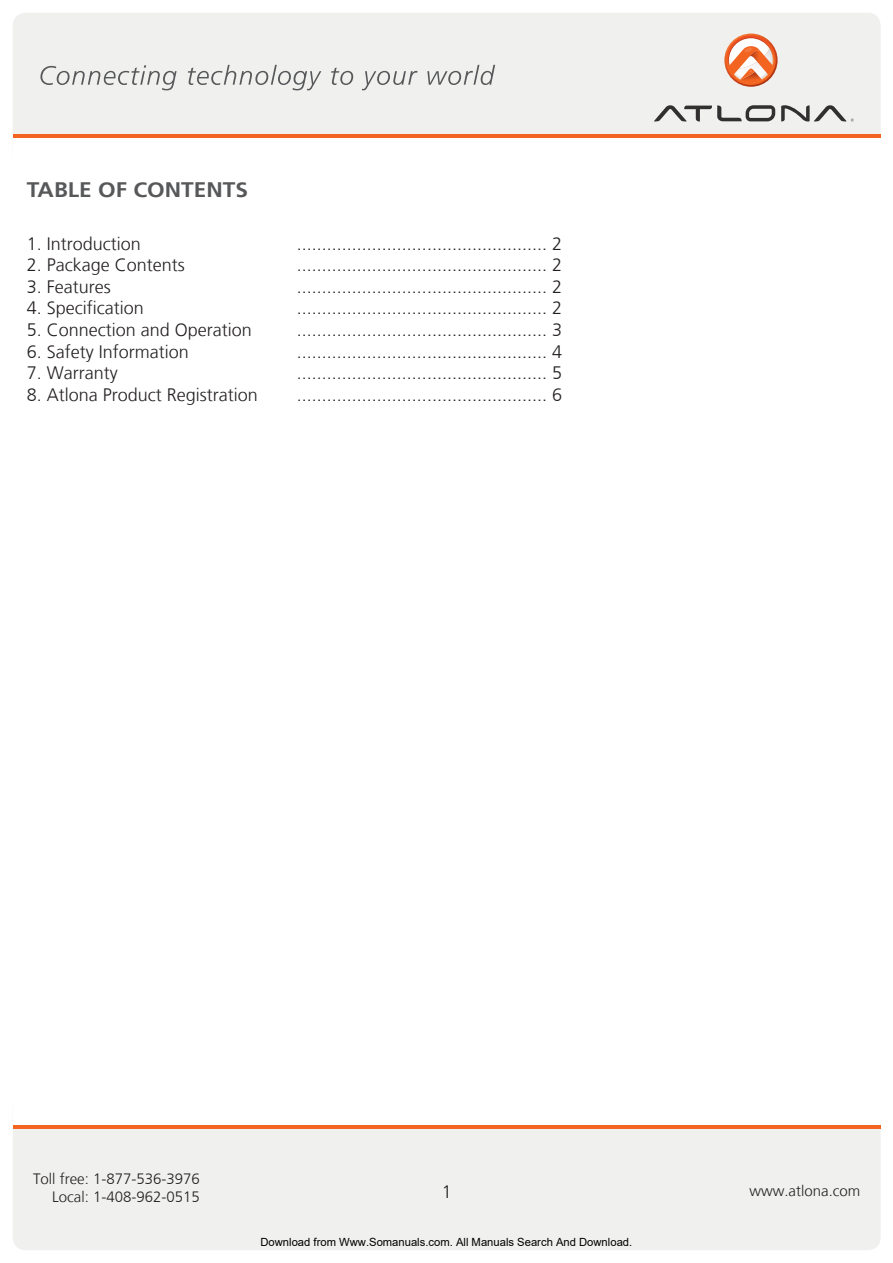
<style>
.page{position:relative;width:893px;height:1263px;background:#fff}
.page>*{position:absolute;margin:0;border:0;box-sizing:border-box;transform-origin:0 0}
.t1{font:700 21px "Frutiger LT";color:#57585a;scale:1.08 1}
.t2{font:300 18px "Frutiger LT";color:#231f20}
.t3{font:300 15px/18px "Frutiger LT";color:#231f20;text-align:right}
.t4{font:11.25px "Arial";color:#000}
</style>
<div class="page">
<div style="left:13px;top:1094px;width:868px;height:156px;background:#f0f1ef;border-radius:13px"></div>
<div style="left:13px;top:1091px;width:868px;height:36px;background:#fff"></div>
<hr style="left:13px;top:1125px;width:868px;height:3px;background:#f36421">
<div style="left:13px;top:13px;width:868px;height:156px;background:#f0f1ef;border-radius:13px"></div>
<div style="left:13px;top:136px;width:868px;height:36px;background:#fff"></div>
<hr style="left:13px;top:134px;width:868px;height:4px;background:#f36421">
<svg style="left:654px;top:105px;width:121px;height:16px"></svg>
<svg style="left:781px;top:105px;width:73px;height:17px"></svg>
<svg style="left:724px;top:34px;width:54px;height:53px"></svg>
<svg style="left:726px;top:35px;width:50px;height:50px"></svg>
<svg style="left:728px;top:37px;width:46px;height:46px"></svg>
<svg style="left:40px;top:65px;width:137px;height:25px"></svg>
<svg style="left:188px;top:65px;width:133px;height:25px"></svg>
<svg style="left:331px;top:68px;width:22px;height:17px"></svg>
<svg style="left:362px;top:71px;width:55px;height:19px"></svg>
<svg style="left:427px;top:65px;width:68px;height:20px"></svg>
<p class="t1" style="left:27px;top:178px;width:206px">TABLE OF CONTENTS</p>
<p class="t2" style="left:27px;top:233px;width:116px">1. Introduction</p>
<p class="t2" style="left:297px;top:233px;width:267px">.................................................. 2</p>
<p class="t2" style="left:27px;top:255px;width:160px">2. Package Contents</p>
<p class="t2" style="left:297px;top:255px;width:267px">.................................................. 2</p>
<p class="t2" style="left:27px;top:276px;width:86px">3. Features</p>
<p class="t2" style="left:297px;top:276px;width:267px">.................................................. 2</p>
<p class="t2" style="left:27px;top:298px;width:119px">4. Specification</p>
<p class="t2" style="left:297px;top:298px;width:267px">.................................................. 2</p>
<p class="t2" style="left:27px;top:319px;width:227px">5. Connection and Operation</p>
<p class="t2" style="left:297px;top:319px;width:267px">.................................................. 3</p>
<p class="t2" style="left:27px;top:341px;width:163px">6. Safety Information</p>
<p class="t2" style="left:297px;top:341px;width:267px">.................................................. 4</p>
<p class="t2" style="left:27px;top:363px;width:92px">7. Warranty</p>
<p class="t2" style="left:297px;top:363px;width:267px">.................................................. 5</p>
<p class="t2" style="left:27px;top:384px;width:233px">8. Atlona Product Registration</p>
<p class="t2" style="left:297px;top:384px;width:267px">.................................................. 6</p>
<p class="t3" style="left:33px;top:1170px;width:168px">Toll free: 1-877-536-3976<br>Local: 1-408-962-0515</p>
<p class="t2" style="left:442px;top:1181px;width:12px">1</p>
<p class="t3" style="left:749px;top:1181px;width:112px">www.atlona.com</p>
<p class="t4" style="left:260px;top:1235px;width:373px">Download from Www.Somanuals.com. All Manuals Search And Download.</p>
</div>
